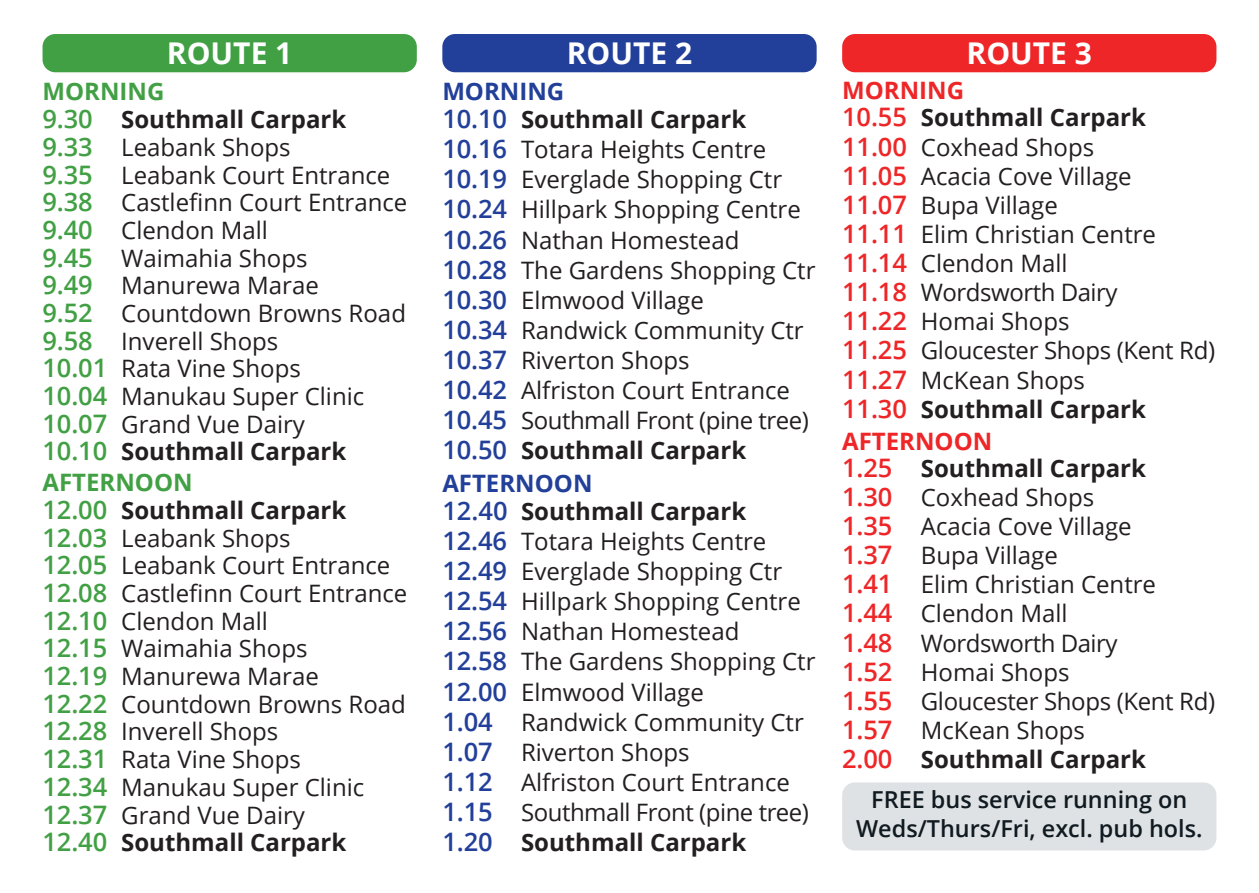
<style>
.page{position:relative;width:1259px;height:893px;background:#fff}
.page>*{position:absolute;margin:0;border:0;box-sizing:border-box;transform-origin:0 0}
.sub_title{font:700 30px "Open Sans";color:#fff}
.main{font:24px "Open Sans";color:#231f20}
.main-2{font:700 24px "Open Sans";color:#231f20}
.main-3{font:24px "Open Sans";letter-spacing:-.02em;color:#231f20}
.mini_title{font:700 24px "Open Sans";color:#42a044}
.mini_title-2{font:700 24px "Open Sans";color:#223f99}
.mini_title-3{font:700 24px "Open Sans";color:#ee2628}
.main-4{font:600 23.4px/29.4px "Open Sans";color:#101a21;text-align:center}
.s1{font-weight:600;font-size:25.5px;color:#42a044}
.s2{font-weight:600;font-size:25.5px;color:#223f99}
.s3{font-weight:600;font-size:25.5px;color:#ee2628}
</style>
<div class="page">
<div style="left:43px;top:34px;width:374px;height:38px;background:#42a044;border-radius:13px"></div>
<div style="left:442px;top:34px;width:374px;height:38px;background:#223f99;border-radius:13px"></div>
<div style="left:842px;top:34px;width:374px;height:38px;background:#ee2628;border-radius:13px"></div>
<div style="left:842px;top:782px;width:374px;height:68px;background:#dfe2e4;border-radius:13px"></div>
<p class="sub_title" style="left:167px;top:32px;width:127px">ROUTE 1</p>
<p class="mini_title" style="left:43px;top:75px;width:123px">MORNING</p>
<p class="main-2" style="left:43px;top:102px;width:305px"><span class="s1">9.30</span> Southmall Carpark</p>
<p class="main" style="left:43px;top:131px;width:250px"><span class="s1">9.33</span> Leabank Shops</p>
<p class="main" style="left:43px;top:158px;width:349px"><span class="s1">9.35</span> Leabank Court Entrance</p>
<p class="main" style="left:43px;top:186px;width:366px"><span class="s1">9.38</span> Castlefinn Court Entrance</p>
<p class="main" style="left:43px;top:214px;width:227px"><span class="s1">9.40</span> Clendon Mall</p>
<p class="main" style="left:43px;top:241px;width:266px"><span class="s1">9.45</span> Waimahia Shops</p>
<p class="main" style="left:43px;top:269px;width:278px"><span class="s1">9.49</span> Manurewa Marae</p>
<p class="main" style="left:43px;top:297px;width:365px"><span class="s1">9.52</span> Countdown Browns Road</p>
<p class="main" style="left:43px;top:325px;width:237px"><span class="s1">9.58</span> Inverell Shops</p>
<p class="main" style="left:43px;top:352px;width:260px"><span class="s1">10.01</span> Rata Vine Shops</p>
<p class="main" style="left:43px;top:380px;width:323px"><span class="s1">10.04</span> Manukau Super Clinic</p>
<p class="main" style="left:43px;top:408px;width:264px"><span class="s1">10.07</span> Grand Vue Dairy</p>
<p class="main-2" style="left:43px;top:435px;width:305px"><span class="s1">10.10</span> Southmall Carpark</p>
<p class="mini_title" style="left:43px;top:465px;width:152px">AFTERNOON</p>
<p class="main-2" style="left:43px;top:493px;width:305px"><span class="s1">12.00</span> Southmall Carpark</p>
<p class="main" style="left:43px;top:521px;width:250px"><span class="s1">12.03</span> Leabank Shops</p>
<p class="main" style="left:43px;top:549px;width:349px"><span class="s1">12.05</span> Leabank Court Entrance</p>
<p class="main" style="left:43px;top:577px;width:366px"><span class="s1">12.08</span> Castlefinn Court Entrance</p>
<p class="main" style="left:43px;top:604px;width:227px"><span class="s1">12.10</span> Clendon Mall</p>
<p class="main" style="left:43px;top:632px;width:266px"><span class="s1">12.15</span> Waimahia Shops</p>
<p class="main" style="left:43px;top:660px;width:278px"><span class="s1">12.19</span> Manurewa Marae</p>
<p class="main" style="left:43px;top:688px;width:365px"><span class="s1">12.22</span> Countdown Browns Road</p>
<p class="main" style="left:43px;top:715px;width:237px"><span class="s1">12.28</span> Inverell Shops</p>
<p class="main" style="left:43px;top:743px;width:260px"><span class="s1">12.31</span> Rata Vine Shops</p>
<p class="main" style="left:43px;top:771px;width:323px"><span class="s1">12.34</span> Manukau Super Clinic</p>
<p class="main" style="left:43px;top:798px;width:264px"><span class="s1">12.37</span> Grand Vue Dairy</p>
<p class="main-2" style="left:43px;top:826px;width:305px"><span class="s1">12.40</span> Southmall Carpark</p>
<p class="sub_title" style="left:567px;top:32px;width:127px">ROUTE 2</p>
<p class="mini_title-2" style="left:442px;top:74px;width:123px">MORNING</p>
<p class="main-2" style="left:442px;top:102px;width:305px"><span class="s2">10.10</span> Southmall Carpark</p>
<p class="main" style="left:442px;top:133px;width:325px"><span class="s2">10.16</span> Totara Heights Centre</p>
<p class="main" style="left:442px;top:163px;width:341px"><span class="s2">10.19</span> Everglade Shopping Ctr</p>
<p class="main" style="left:442px;top:193px;width:360px"><span class="s2">10.24</span> Hillpark Shopping Centre</p>
<p class="main" style="left:442px;top:223px;width:299px"><span class="s2">10.26</span> Nathan Homestead</p>
<p class="main" style="left:442px;top:253px;width:374px"><span class="s2">10.28</span> The Gardens Shopping Ctr</p>
<p class="main" style="left:442px;top:284px;width:263px"><span class="s2">10.30</span> Elmwood Village</p>
<p class="main" style="left:442px;top:314px;width:363px"><span class="s2">10.34</span> Randwick Community Ctr</p>
<p class="main" style="left:442px;top:344px;width:249px"><span class="s2">10.37</span> Riverton Shops</p>
<p class="main" style="left:442px;top:374px;width:349px"><span class="s2">10.42</span> Alfriston Court Entrance</p>
<p class="main-3" style="left:442px;top:404px;width:368px"><span class="s2">10.45</span> Southmall Front (pine tree)</p>
<p class="main-2" style="left:442px;top:434px;width:305px"><span class="s2">10.50</span> Southmall Carpark</p>
<p class="mini_title-2" style="left:442px;top:466px;width:152px">AFTERNOON</p>
<p class="main-2" style="left:442px;top:494px;width:305px"><span class="s2">12.40</span> Southmall Carpark</p>
<p class="main" style="left:442px;top:525px;width:325px"><span class="s2">12.46</span> Totara Heights Centre</p>
<p class="main" style="left:442px;top:555px;width:341px"><span class="s2">12.49</span> Everglade Shopping Ctr</p>
<p class="main" style="left:442px;top:585px;width:360px"><span class="s2">12.54</span> Hillpark Shopping Centre</p>
<p class="main" style="left:442px;top:615px;width:299px"><span class="s2">12.56</span> Nathan Homestead</p>
<p class="main" style="left:442px;top:645px;width:374px"><span class="s2">12.58</span> The Gardens Shopping Ctr</p>
<p class="main" style="left:442px;top:675px;width:263px"><span class="s2">12.00</span> Elmwood Village</p>
<p class="main" style="left:442px;top:706px;width:363px"><span class="s2">1.04</span> Randwick Community Ctr</p>
<p class="main" style="left:442px;top:736px;width:249px"><span class="s2">1.07</span> Riverton Shops</p>
<p class="main" style="left:442px;top:766px;width:349px"><span class="s2">1.12</span> Alfriston Court Entrance</p>
<p class="main-3" style="left:442px;top:796px;width:368px"><span class="s2">1.15</span> Southmall Front (pine tree)</p>
<p class="main-2" style="left:442px;top:826px;width:305px"><span class="s2">1.20</span> Southmall Carpark</p>
<p class="sub_title" style="left:966px;top:32px;width:127px">ROUTE 3</p>
<p class="mini_title-3" style="left:842px;top:74px;width:123px">MORNING</p>
<p class="main-2" style="left:842px;top:101px;width:305px"><span class="s3">10.55</span> Southmall Carpark</p>
<p class="main" style="left:842px;top:130px;width:253px"><span class="s3">11.00</span> Coxhead Shops</p>
<p class="main" style="left:842px;top:160px;width:291px"><span class="s3">11.05</span> Acacia Cove Village</p>
<p class="main" style="left:842px;top:189px;width:217px"><span class="s3">11.07</span> Bupa Village</p>
<p class="main" style="left:842px;top:218px;width:315px"><span class="s3">11.11</span> Elim Christian Centre</p>
<p class="main" style="left:842px;top:247px;width:227px"><span class="s3">11.14</span> Clendon Mall</p>
<p class="main-3" style="left:842px;top:276px;width:277px"><span class="s3">11.18</span> Wordsworth Dairy</p>
<p class="main" style="left:842px;top:305px;width:229px"><span class="s3">11.22</span> Homai Shops</p>
<p class="main" style="left:842px;top:334px;width:374px"><span class="s3">11.25</span> Gloucester Shops (Kent Rd)</p>
<p class="main" style="left:842px;top:363px;width:244px"><span class="s3">11.27</span> McKean Shops</p>
<p class="main-2" style="left:842px;top:392px;width:305px"><span class="s3">11.30</span> Southmall Carpark</p>
<p class="mini_title-3" style="left:842px;top:424px;width:152px">AFTERNOON</p>
<p class="main-2" style="left:842px;top:451px;width:305px"><span class="s3">1.25</span> Southmall Carpark</p>
<p class="main" style="left:842px;top:481px;width:253px"><span class="s3">1.30</span> Coxhead Shops</p>
<p class="main" style="left:842px;top:510px;width:291px"><span class="s3">1.35</span> Acacia Cove Village</p>
<p class="main" style="left:842px;top:539px;width:217px"><span class="s3">1.37</span> Bupa Village</p>
<p class="main" style="left:842px;top:568px;width:315px"><span class="s3">1.41</span> Elim Christian Centre</p>
<p class="main" style="left:842px;top:597px;width:227px"><span class="s3">1.44</span> Clendon Mall</p>
<p class="main-3" style="left:842px;top:626px;width:277px"><span class="s3">1.48</span> Wordsworth Dairy</p>
<p class="main" style="left:842px;top:656px;width:229px"><span class="s3">1.52</span> Homai Shops</p>
<p class="main" style="left:842px;top:685px;width:374px"><span class="s3">1.55</span> Gloucester Shops (Kent Rd)</p>
<p class="main" style="left:842px;top:714px;width:244px"><span class="s3">1.57</span> McKean Shops</p>
<p class="main-2" style="left:842px;top:742px;width:305px"><span class="s3">2.00</span> Southmall Carpark</p>
<p class="main-4" style="left:856px;top:784px;width:348px">FREE bus service running on<br>Weds/Thurs/Fri, excl. pub hols.</p>
</div>
